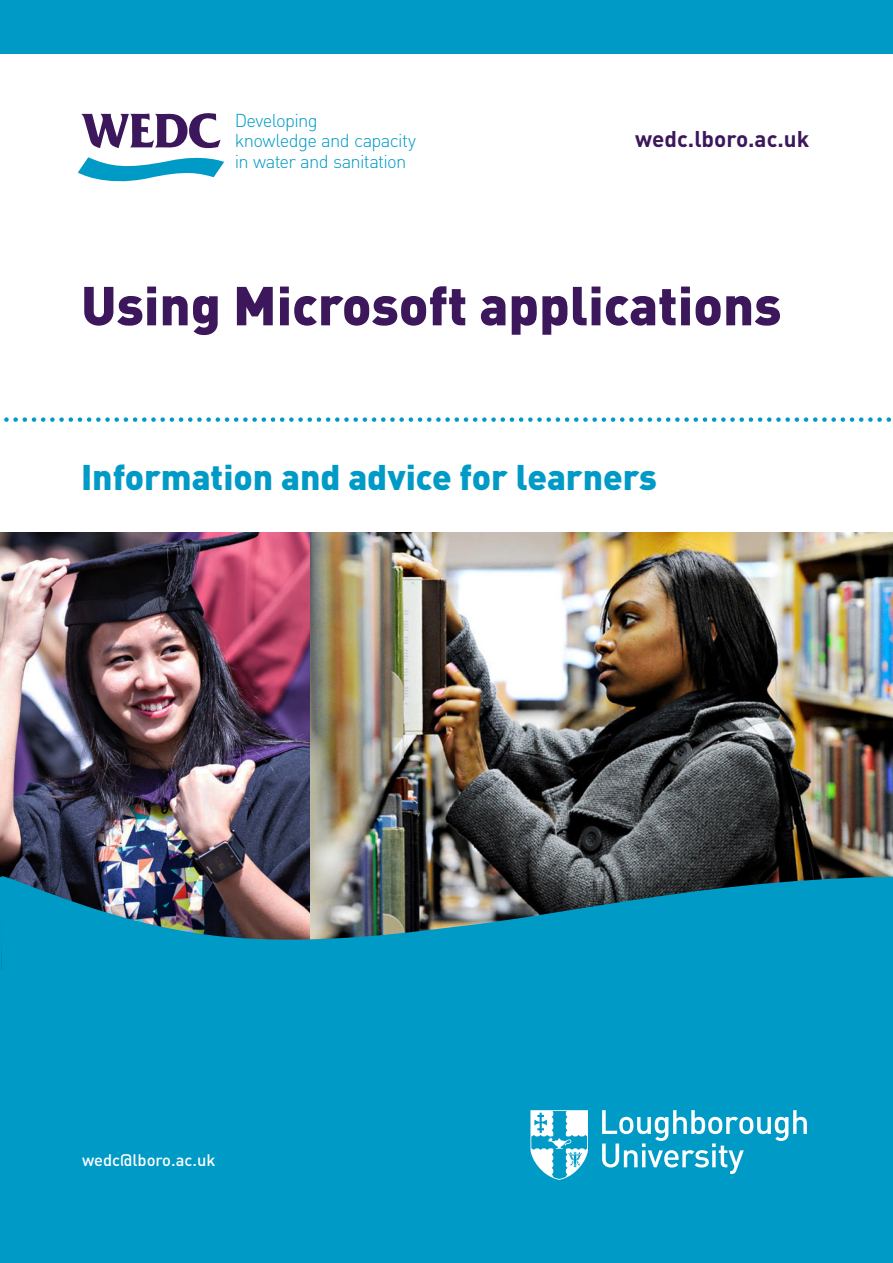
<style>
.page{position:relative;width:893px;height:1263px;background:#fff}
.page>*{position:absolute;margin:0;border:0;box-sizing:border-box;transform-origin:0 0}
.t1{font:900 54px "DINOT";color:#3c175c}
.t2{font:900 35.25px "DINOT";color:#009ac7}
.t3{font:700 22.5px "DINOT";color:#3c175c}
.t4{font:300 18.45px/20.9px "DINOT";letter-spacing:-.04em;color:#009ac7}
.t5{font:500 16.5px "DINOT";color:#fff}
</style>
<div class="page">
<img style="left:309px;top:533px;width:584px;height:343px">
<img style="left:0;top:533px;width:309px;height:343px">
<img style="left:4px;top:876px;width:889px;height:94px">
<hr style="left:0;top:970px;width:3px;height:293px;background:#009ac7">
<div style="left:3px;top:970px;width:890px;height:293px;background:#009ac7"></div>
<svg style="left:0;top:876px;width:4px;height:94px"></svg>
<div style="left:0;top:0;width:893px;height:53px;background:#009ac7"></div>
<svg style="left:78px;top:113px;width:146px;height:69px"></svg>
<svg style="left:4px;top:417px;width:887px;height:5px"></svg>
<svg style="left:530px;top:1110px;width:58px;height:70px"></svg>
<svg style="left:602px;top:1110px;width:205px;height:64px"></svg>
<p class="t4" style="left:235px;top:109px;width:183px">Developing<br>knowledge and capacity in water and sanitation</p>
<p class="t3" style="left:635px;top:124px;width:176px">wedc.lboro.ac.uk</p>
<h1 class="t1" style="left:81px;top:270px;width:702px">Using Microsoft applications</h1>
<h2 class="t2" style="left:81px;top:453px;width:577px">Information and advice for learners</h2>
<p class="t5" style="left:82px;top:1150px;width:135px">wedc@lboro.ac.uk</p>
</div>
